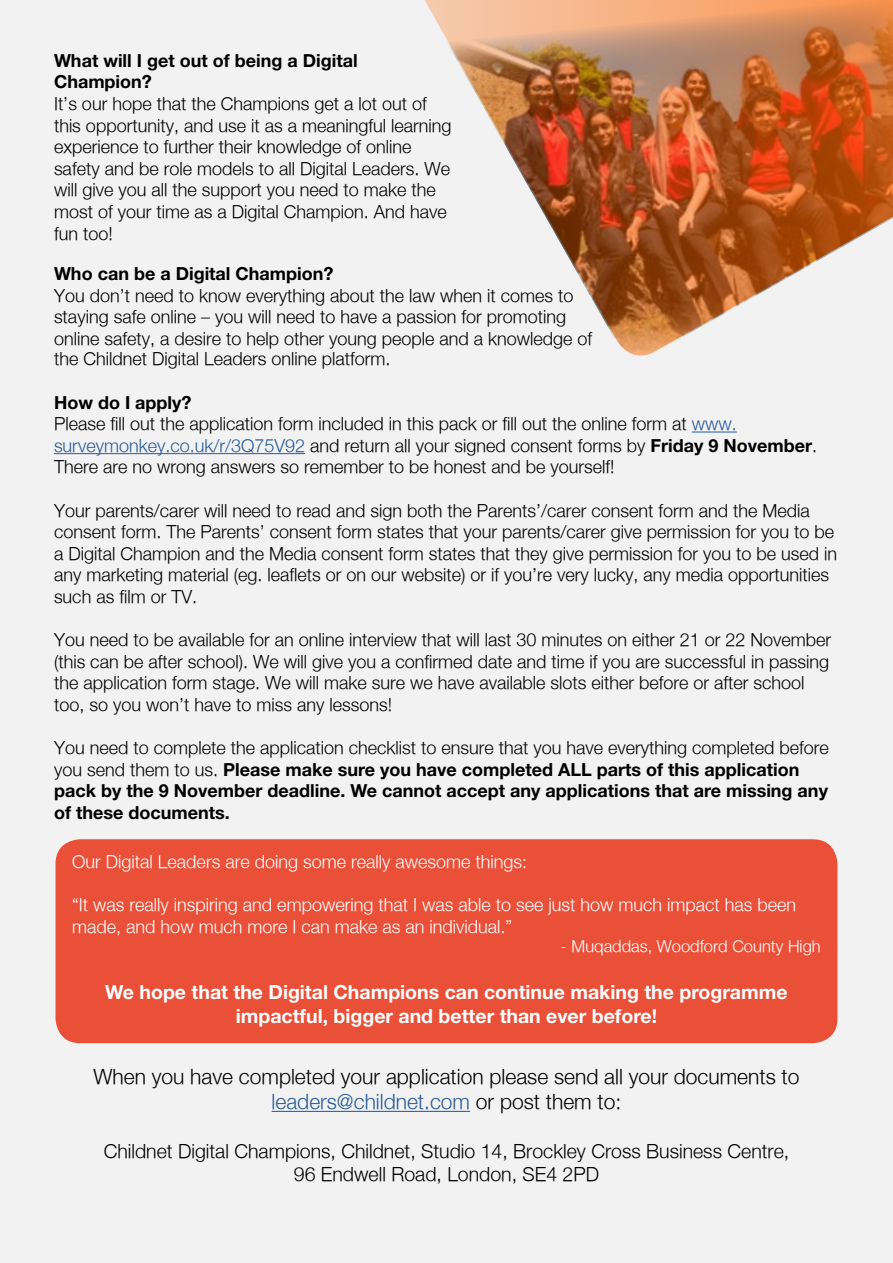
<style>
.page{position:relative;width:893px;height:1263px;background:#fff}
.page>*{position:absolute;margin:0;border:0;box-sizing:border-box;transform-origin:0 0}
.t1{font:300 21px/25.2px "Helvetica Neue";color:#000;text-align:center}
.t2{font:300 19.5px/23.4px "Helvetica Neue";color:#000;text-align:center}
.t3{font:700 19.5px/23.4px "Helvetica Neue";color:#fff;text-align:center}
.t4{font:300 18px/21.6px "Helvetica Neue";color:#000}
.t5{font:700 18px/21.6px "Helvetica Neue";color:#000}
.t6{font:300 18px/21.6px "Helvetica Neue";color:#fff}
.t7{font:300 16.5px "Helvetica Neue";color:#fff}
.s1{font-weight:700}
.s2{color:#275b9b}
.s3{font-weight:300}
</style>
<div class="page">
<div style="left:1px;top:0;width:891px;height:1262px;background:#f2f2f2"></div>
<img style="left:424px;top:0;width:469px;height:336px">
<img style="left:424px;top:28px;width:205px;height:308px">
<svg style="left:635px;top:173px;width:258px;height:341px"></svg>
<svg style="left:613px;top:336px;width:46px;height:55px"></svg>
<hr style="left:692px;top:432px;width:45px;height:1px;background:#275b9b">
<hr style="left:54px;top:453px;width:251px;height:1px;background:#275b9b">
<div style="left:55px;top:838px;width:783px;height:206px;background:#ea4f38;border-radius:26px"></div>
<div style="left:54px;top:838px;width:785px;height:207px;border:2px solid #f2f2f2;border-radius:26px"></div>
<hr style="left:272px;top:1111px;width:198px;height:1px;background:#275b9b">
<p class="t5" style="left:54px;top:49px;width:305px">What will I get out of being a Digital<br>Champion?</p>
<p class="t4" style="left:54px;top:92px;width:399px">It’s our hope that the Champions get a lot out of this opportunity, and use it as a meaningful learning experience to further their knowledge of online safety and be role models to all Digital Leaders. We will give you all the support you need to make the most of your time as a Digital Champion. And have fun too!</p>
<p class="t5" style="left:54px;top:262px;width:281px">Who can be a Digital Champion?</p>
<p class="t4" style="left:54px;top:284px;width:540px">You don’t need to know everything about the law when it comes to staying safe online – you will need to have a passion for promoting online safety, a desire to help other young people and a knowledge of</p>
<p class="t4" style="left:54px;top:348px;width:338px">the Childnet Digital Leaders online platform.</p>
<p class="t4" style="left:54px;top:391px;width:765px"><span class="s1">How do I apply?<br></span>Please fill out the application form included in this pack or fill out the online form at <span class="s2">www. surveymonkey.co.uk/r/3Q75V92</span> and return all your signed consent forms by <span class="s1">Friday 9 November</span>.<br>There are no wrong answers so remember to be honest and be yourself!</p>
<p class="t4" style="left:54px;top:499px;width:785px">Your parents/carer will need to read and sign both the Parents’/carer consent form and the Media consent form. The Parents’ consent form states that your parents/carer give permission for you to be a Digital Champion and the Media consent form states that they give permission for you to be used in any marketing material (eg. leaflets or on our website) or if you’re very lucky, any media opportunities such as film or TV.</p>
<p class="t4" style="left:54px;top:629px;width:779px">You need to be available for an online interview that will last 30 minutes on either 21 or 22 November (this can be after school). We will give you a confirmed date and time if you are successful in passing the application form stage. We will make sure we have available slots either before or after school too, so you won’t have to miss any lessons!</p>
<p class="t5" style="left:54px;top:737px;width:776px"><span class="s3">You need to complete the application checklist to ensure that you have everything completed before you send them to us.</span> Please make sure you have completed ALL parts of this application pack by the 9 November deadline. We cannot accept any applications that are missing any of these documents.</p>
<p class="t6" style="left:72px;top:850px;width:456px">Our Digital Leaders are doing some really awesome things:</p>
<p class="t6" style="left:72px;top:893px;width:725px">“It was really inspiring and empowering that I was able to see just how much impact has been made, and how much more I can make as an individual.”</p>
<p class="t7" style="left:561px;top:936px;width:261px">- Muqaddas, Woodford County High</p>
<p class="t3" style="left:105px;top:980px;width:684px">We hope that the Digital Champions can continue making the programme impactful, bigger and better than ever before!</p>
<p class="t1" style="left:93px;top:1063px;width:707px">When you have completed your application please send all your documents to <span class="s2">leaders@childnet.com</span> or post them to:</p>
<p class="t2" style="left:104px;top:1139px;width:687px">Childnet Digital Champions, Childnet, Studio 14, Brockley Cross Business Centre,<br>96 Endwell Road, London, SE4 2PD</p>
</div>
